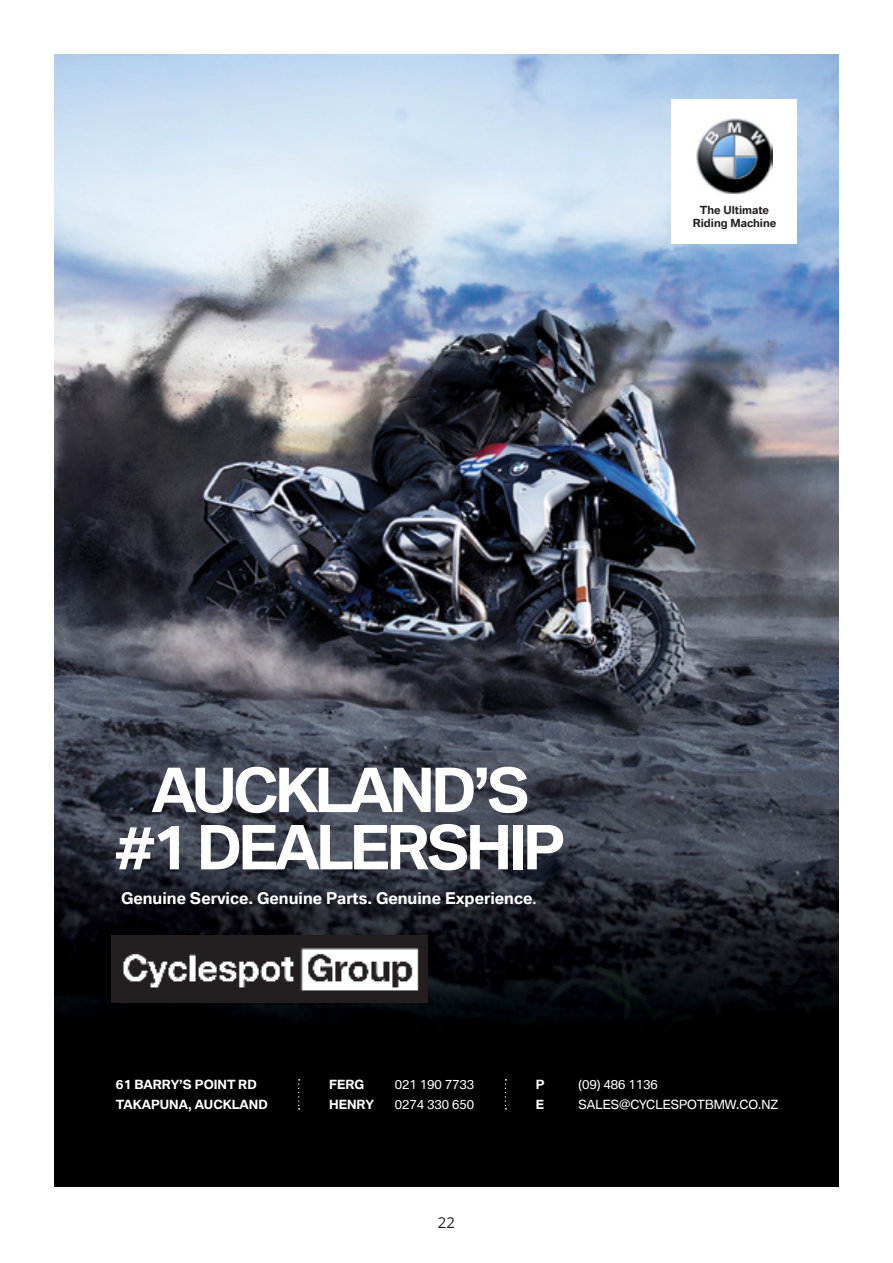
<style>
.page{position:relative;width:893px;height:1263px;background:#fff}
.page>*{position:absolute;margin:0;border:0;box-sizing:border-box;transform-origin:0 0}
.t1{font:700 64.95px "BMW Type V2";letter-spacing:-.06em;color:#fff}
.t2{font:700 58.8px/57.3px "BMW Type V2";letter-spacing:-.06em;color:#fff;text-align:center}
.t3{font:700 15.75px "BMW Type V2";color:#fff}
.t4{font:15px "Open Sans";color:#231f20}
.t5{font:12.3px "BMW Type V2";color:#fff}
.t6{font:700 12.3px/19.6px "BMW Type V2";color:#fff}
.t7{font:700 12.3px "BMW Type V2";color:#fff}
.t8{font:700 10.95px/13px "BMW Type V2";color:#231f20;text-align:center}
.s1{font-family:"Minion Pro"}
</style>
<div class="page">
<img style="left:54px;top:55px;width:785px;height:1116px">
<img style="left:112px;top:935px;width:316px;height:67px">
<div style="left:672px;top:100px;width:125px;height:144px;background:#fff"></div>
<img style="left:696px;top:118px;width:77px;height:76px">
<svg style="left:505px;top:1079px;width:1px;height:30px"></svg>
<svg style="left:298px;top:1079px;width:2px;height:30px"></svg>
<p class="t8" style="left:693px;top:205px;width:85px">The Ultimate<br>Riding Machine</p>
<h2 class="t2" style="left:114px;top:769px;width:452px">AUCKLAND’S #1 DEALERSHIP</h2>
<p class="t3" style="left:121px;top:889px;width:417px">Genuine Service. Genuine Parts. Genuine Experience<span class="s1">.</span></p>
<h1 class="t1" style="left:162px;top:861px;width:419px">AUCKLAND’S</h1>
<p class="t6" style="left:116px;top:1076px;width:153px">61 BARRY’S POINT RD<br>TAKAPUNA, AUCKLAND</p>
<p class="t7" style="left:536px;top:1077px;width:10px">P</p>
<p class="t5" style="left:578px;top:1077px;width:81px">(09) 486 1136</p>
<p class="t7" style="left:329px;top:1077px;width:37px">FERG</p>
<p class="t5" style="left:395px;top:1077px;width:81px">021 190 7733</p>
<p class="t7" style="left:329px;top:1097px;width:46px">HENRY</p>
<p class="t5" style="left:395px;top:1097px;width:81px">0274 330 650</p>
<p class="t7" style="left:536px;top:1097px;width:10px">E</p>
<p class="t5" style="left:578px;top:1097px;width:201px">SALES@CYCLESPOTBMW.CO.NZ</p>
<p class="t4" style="left:438px;top:1212px;width:19px">22</p>
</div>
